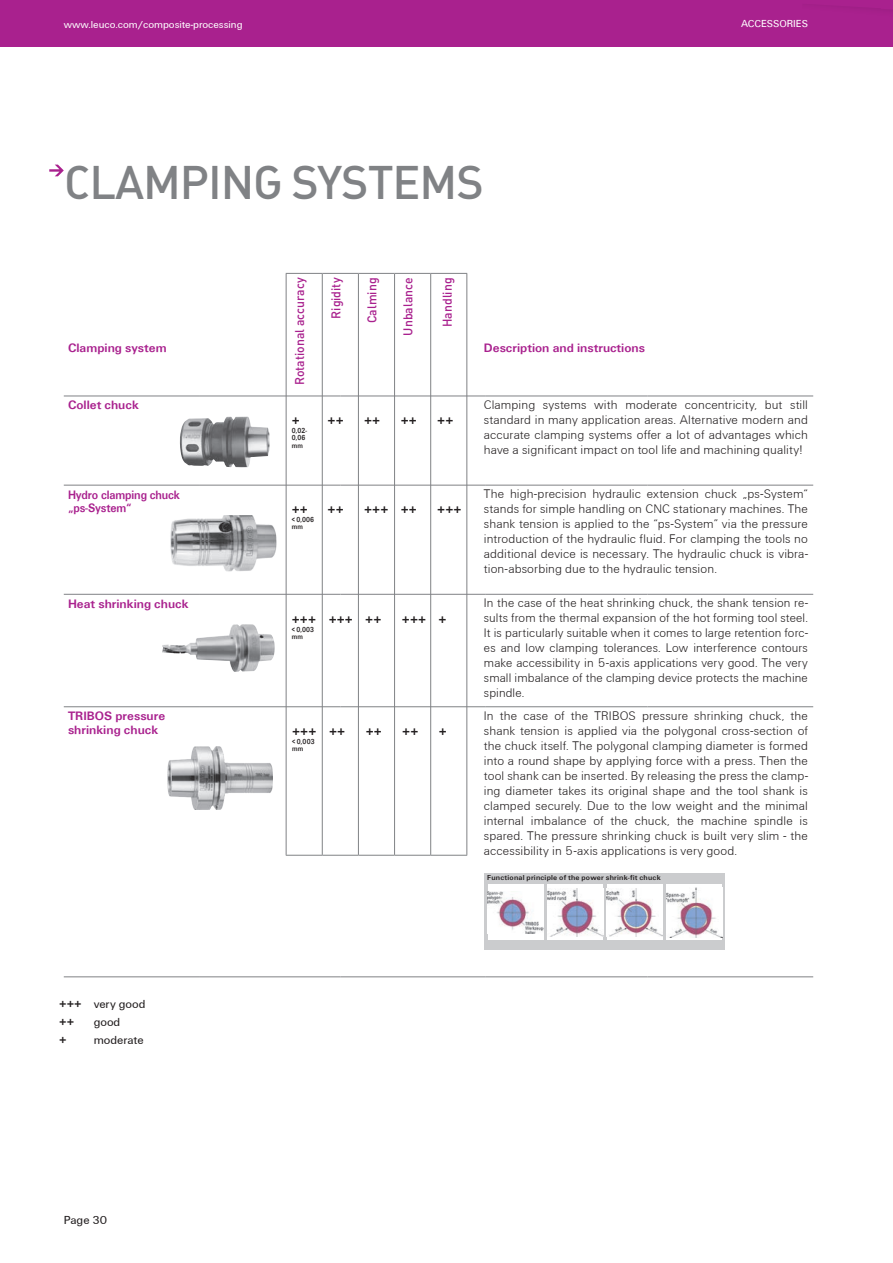
<style>
.page{position:relative;width:893px;height:1263px;background:#fff}
.page>*{position:absolute;margin:0;border:0;box-sizing:border-box;transform-origin:0 0}
.t1{font:500 46.5px "DIN Pro";letter-spacing:-.025em;color:#808285}
.t2{font:300 12.9px/15px "LEUCO UN CH";letter-spacing:.01em;color:#231f20;text-align:justify}
.t3{font:700 12.9px "LEUCO UN CH";color:#231f20}
.t4{font:700 12.6px/13.5px "LEUCO UN CH";color:#a9218e}
.t5{font:500 12.6px "DIN Pro";color:#a9218e}
.t6{font:700 12.6px/13.5px "LEUCO UN CH";color:#a9218e;scale:.9 1}
.t7{font:12px/18px "LEUCO UN CH";color:#231f20}
.t8{font:700 12px "LEUCO UN CH";color:#231f20}
.t9{font:10.5px "LEUCO UN CH";color:#fff}
.t10{font:700 7.5px "LEUCO UN";letter-spacing:.025em;color:#231f20}
.t11{font:700 7.5px/7.5px "LEUCO UN CH";letter-spacing:.025em;color:#231f20;scale:.84 1}
.s1{font-weight:700}
</style>
<div class="page">
<div style="left:0;top:0;width:893px;height:46px;background:#a9218e"></div>
<svg style="left:49px;top:165px;width:15px;height:11px"></svg>
<hr style="left:64px;top:396px;width:135px;height:1px;background:#808285">
<hr style="left:64px;top:485px;width:135px;height:1px;background:#808285">
<hr style="left:64px;top:594px;width:135px;height:1px;background:#808285">
<hr style="left:64px;top:706px;width:135px;height:1px;background:#808285">
<hr style="left:64px;top:976px;width:135px;height:1px;background:#808285">
<hr style="left:199px;top:396px;width:141px;height:1px;background:#808285">
<hr style="left:340px;top:396px;width:146px;height:1px;background:#808285">
<hr style="left:486px;top:396px;width:161px;height:1px;background:#808285">
<hr style="left:647px;top:396px;width:166px;height:1px;background:#808285">
<hr style="left:199px;top:485px;width:141px;height:1px;background:#808285">
<hr style="left:340px;top:485px;width:146px;height:1px;background:#808285">
<hr style="left:486px;top:485px;width:161px;height:1px;background:#808285">
<hr style="left:647px;top:485px;width:166px;height:1px;background:#808285">
<hr style="left:199px;top:594px;width:141px;height:1px;background:#808285">
<hr style="left:340px;top:594px;width:146px;height:1px;background:#808285">
<hr style="left:486px;top:594px;width:161px;height:1px;background:#808285">
<hr style="left:647px;top:594px;width:166px;height:1px;background:#808285">
<hr style="left:199px;top:706px;width:141px;height:1px;background:#808285">
<hr style="left:340px;top:706px;width:146px;height:1px;background:#808285">
<hr style="left:486px;top:706px;width:161px;height:1px;background:#808285">
<hr style="left:647px;top:706px;width:166px;height:1px;background:#808285">
<hr style="left:199px;top:976px;width:141px;height:1px;background:#808285">
<hr style="left:340px;top:976px;width:146px;height:1px;background:#808285">
<hr style="left:486px;top:976px;width:161px;height:1px;background:#808285">
<hr style="left:647px;top:976px;width:166px;height:1px;background:#808285">
<img style="left:180px;top:416px;width:90px;height:51px">
<img style="left:170px;top:516px;width:107px;height:56px">
<img style="left:201px;top:624px;width:42px;height:14px">
<img style="left:167px;top:746px;width:106px;height:63px">
<div style="left:484px;top:873px;width:241px;height:76px;background:#cbccce"></div>
<div style="left:488px;top:884px;width:56px;height:56px;background:#fff"></div>
<img style="left:488px;top:892px;width:56px;height:41px">
<div style="left:547px;top:884px;width:56px;height:56px;background:#fff"></div>
<img style="left:547px;top:889px;width:56px;height:47px">
<div style="left:607px;top:884px;width:56px;height:56px;background:#fff"></div>
<img style="left:607px;top:888px;width:56px;height:49px">
<div style="left:666px;top:884px;width:56px;height:56px;background:#fff"></div>
<img style="left:666px;top:887px;width:56px;height:50px">
<hr style="left:286px;top:855px;width:36px;height:1px;background:#808285">
<hr style="left:322px;top:855px;width:36px;height:1px;background:#808285">
<hr style="left:358px;top:855px;width:37px;height:1px;background:#808285">
<hr style="left:395px;top:855px;width:36px;height:1px;background:#808285">
<hr style="left:431px;top:855px;width:36px;height:1px;background:#808285">
<hr style="left:286px;top:274px;width:1px;height:581px;background:#808285">
<hr style="left:286px;top:273px;width:36px;height:1px;background:#808285">
<hr style="left:322px;top:273px;width:36px;height:1px;background:#808285">
<hr style="left:358px;top:273px;width:37px;height:1px;background:#808285">
<hr style="left:395px;top:273px;width:36px;height:1px;background:#808285">
<hr style="left:322px;top:274px;width:1px;height:581px;background:#808285">
<hr style="left:358px;top:274px;width:1px;height:581px;background:#808285">
<hr style="left:394px;top:274px;width:1px;height:581px;background:#808285">
<hr style="left:430px;top:274px;width:1px;height:581px;background:#808285">
<hr style="left:431px;top:273px;width:36px;height:1px;background:#808285">
<hr style="left:466px;top:274px;width:1px;height:581px;background:#808285">
<p class="t9" style="left:64px;top:18px;width:180px">www.leuco.com/composite-processing</p>
<h1 class="t1" style="left:64px;top:151px;width:421px">CLAMPING SYSTEMS</h1>
<p class="t9" style="left:741px;top:18px;width:68px">ACCESSORIES</p>
<p class="t4" style="left:68px;top:341px;width:100px">Clamping system</p>
<p class="t4" style="left:68px;top:399px;width:72px">Collet chuck</p>
<p class="t6" style="left:68px;top:488px;width:126px">Hydro clamping chuck „ps-System“</p>
<p class="t4" style="left:68px;top:597px;width:122px">Heat shrinking chuck</p>
<p class="t4" style="left:68px;top:709px;width:99px">TRIBOS pressure shrinking chuck</p>
<p class="t7" style="left:59px;top:995px;width:88px"><span class="s1">++</span><span class="s1">+</span> very good <span class="s1">++</span></p>
<p class="t7" style="left:94px;top:1013px;width:28px">good</p>
<p class="t8" style="left:59px;top:1033px;width:9px">+</p>
<p class="t7" style="left:94px;top:1031px;width:51px">moderate</p>
<p class="t7" style="left:64px;top:1211px;width:45px">Page 30</p>
<p class="t5" style="left:291px;top:385px;width:109px;rotate:-90deg">Rotational accuracy</p>
<p class="t5" style="left:327px;top:319px;width:43px;rotate:-90deg">Rigidity</p>
<p class="t5" style="left:363px;top:323px;width:47px;rotate:-90deg">Calming</p>
<p class="t5" style="left:399px;top:336px;width:59px;rotate:-90deg">Unbalance</p>
<p class="t5" style="left:439px;top:327px;width:51px;rotate:-90deg">Handling</p>
<p class="t3" style="left:292px;top:414px;width:10px">+</p>
<p class="t11" style="left:292px;top:426px;width:20px">0,02-<br>0,06 mm</p>
<p class="t3" style="left:328px;top:414px;width:18px">++</p>
<p class="t3" style="left:364px;top:414px;width:18px">++</p>
<p class="t3" style="left:401px;top:414px;width:18px">++</p>
<p class="t3" style="left:437px;top:414px;width:18px">++</p>
<p class="t3" style="left:292px;top:503px;width:18px">++</p>
<p class="t11" style="left:292px;top:516px;width:28px">&lt; 0,006 mm</p>
<p class="t3" style="left:328px;top:503px;width:18px">++</p>
<p class="t3" style="left:364px;top:503px;width:54px">+++ ++</p>
<p class="t3" style="left:437px;top:503px;width:26px">+++</p>
<p class="t3" style="left:292px;top:613px;width:26px">+++</p>
<p class="t11" style="left:292px;top:625px;width:28px">&lt; 0,003 mm</p>
<p class="t3" style="left:329px;top:613px;width:54px">+++ ++</p>
<p class="t3" style="left:402px;top:613px;width:46px">+++ +</p>
<p class="t3" style="left:292px;top:725px;width:26px">+++</p>
<p class="t11" style="left:292px;top:738px;width:28px">&lt; 0,003 mm</p>
<p class="t3" style="left:329px;top:725px;width:18px">++</p>
<p class="t3" style="left:366px;top:725px;width:18px">++</p>
<p class="t3" style="left:402px;top:725px;width:18px">++</p>
<p class="t3" style="left:439px;top:725px;width:10px">+</p>
<p class="t4" style="left:484px;top:341px;width:163px">Description and instructions</p>
<p class="t2" style="left:484px;top:396px;width:326px">Clamping systems with moderate concentricity, but still standard in many application areas. Alternative modern and accurate clamping systems offer a lot of advantages which have a significant impact on tool life and machining quality!</p>
<p class="t2" style="left:484px;top:486px;width:326px">The high-precision hydraulic extension chuck „ps-System“ stands for simple handling on CNC stationary machines. The shank tension is applied to the “ps-System” via the pressure introduction of the hydraulic fluid. For clamping the tools no additional device is necessary. The hydraulic chuck is vibra&shy;tion-absorbing due to the hydraulic tension.</p>
<p class="t2" style="left:484px;top:595px;width:326px">In the case of the heat shrinking chuck, the shank tension re&shy;sults from the thermal expansion of the hot forming tool steel.<br>It is particularly suitable when it comes to large retention forc&shy;es and low clamping tolerances. Low interference contours make accessibility in 5-axis applications very good. The very small imbalance of the clamping device protects the machine spindle.</p>
<p class="t2" style="left:484px;top:707px;width:326px">In the case of the TRIBOS pressure shrinking chuck, the shank tension is applied via the polygonal cross-section of the chuck itself. The polygonal clamping diameter is formed into a round shape by applying force with a press. Then the tool shank can be inserted. By releasing the press the clamp&shy;ing diameter takes its original shape and the tool shank is clamped securely. Due to the low weight and the minimal internal imbalance of the chuck, the machine spindle is spared. The pressure shrinking chuck is built very slim - the accessibility in 5-axis applications is very good.</p>
<p class="t10" style="left:487px;top:874px;width:175px">Functional principle of the power shrink-fit chuck</p>
</div>
